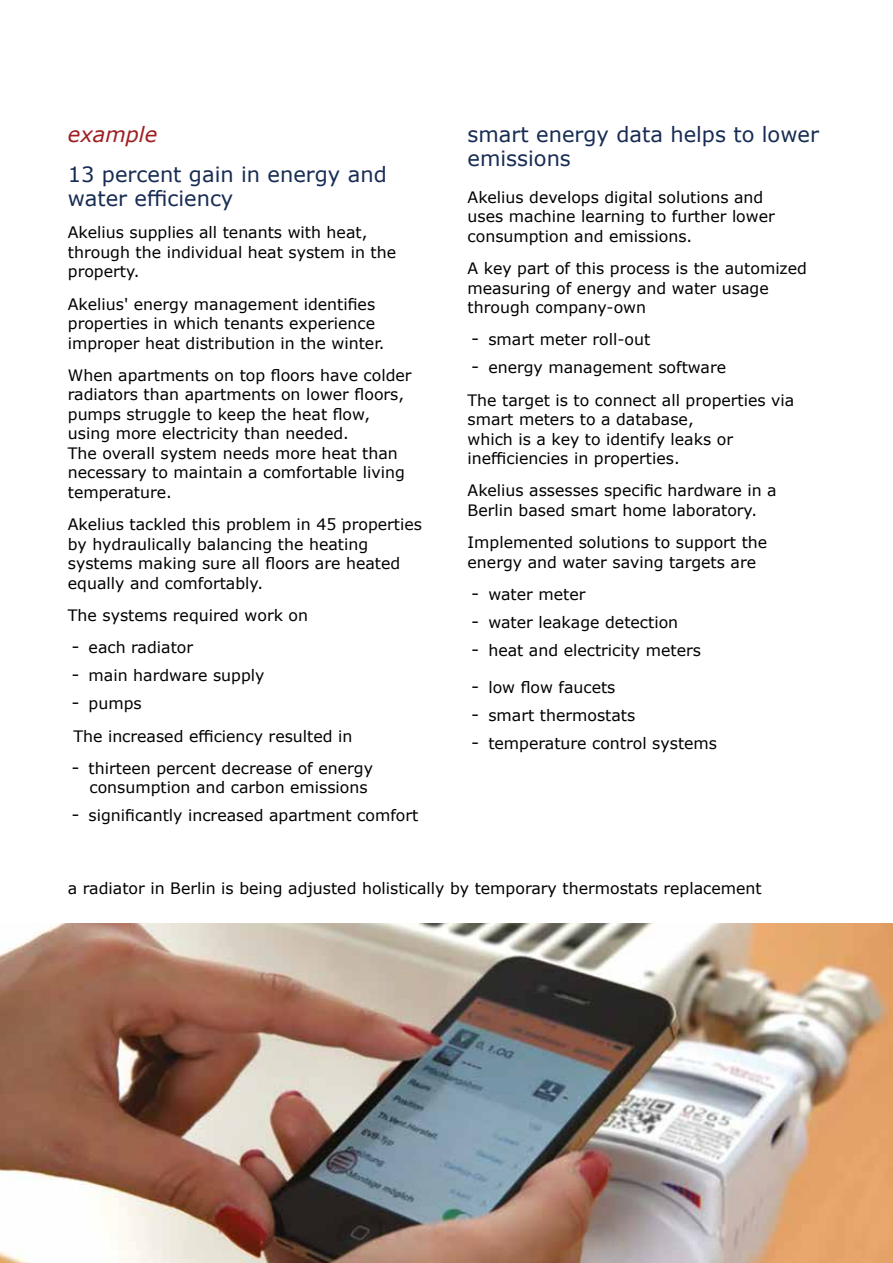
<style>
.page{position:relative;width:893px;height:1263px;background:#fff}
.page>*{position:absolute;margin:0;border:0;box-sizing:border-box;transform-origin:0 0}
.t1{font:21px/24px "Verdana";color:#172b53}
.t2{font:italic 21px "Verdana";color:#9f1d22}
.t3{font:15.75px/19.5px "Verdana";color:#000}
.s1{font-size:18px}
</style>
<div class="page">
<img style="left:0;top:923px;width:893px;height:340px">
<h1 class="t2" style="left:68px;top:120px;width:91px">example</h1>
<h1 class="t1" style="left:68px;top:162px;width:320px">13 percent gain in energy and water efficiency</h1>
<p class="t3" style="left:68px;top:223px;width:330px">Akelius supplies all tenants with heat, through the individual heat system in the property.</p>
<p class="t3" style="left:68px;top:294px;width:318px">Akelius' energy management identifies properties in which tenants experience improper heat distribution in the winter.</p>
<p class="t3" style="left:68px;top:365px;width:345px">When apartments on top floors have colder radiators than apartments on lower floors, pumps struggle to keep the heat flow, using more electricity than needed.<br>The overall system needs more heat than necessary to maintain a comfortable living temperature.</p>
<p class="t3" style="left:68px;top:514px;width:356px">Akelius tackled this problem in 45 properties by hydraulically balancing the heating systems making sure all floors are heated equally and comfortably.</p>
<p class="t3" style="left:68px;top:605px;width:242px">The systems required work on</p>
<p class="t3" style="left:71px;top:638px;width:123px"><span class="s1">-</span> each radiator</p>
<p class="t3" style="left:71px;top:666px;width:195px"><span class="s1">-</span> main hardware supply</p>
<p class="t3" style="left:71px;top:687px;width:283px;line-height:32.2px"><span class="s1">-</span> pumps<br>The increased efficiency resulted in</p>
<p class="t3" style="left:89px;top:758px;width:285px;text-indent:-18px"><span class="s1">-</span> thirteen percent decrease of energy consumption and carbon emissions</p>
<p class="t3" style="left:71px;top:806px;width:348px"><span class="s1">-</span> significantly increased apartment comfort</p>
<h1 class="t1" style="left:468px;top:123px;width:353px">smart energy data helps to lower emissions</h1>
<p class="t3" style="left:468px;top:187px;width:309px">Akelius develops digital solutions and uses machine learning to further lower consumption and emissions.</p>
<p class="t3" style="left:468px;top:258px;width:341px">A key part of this process is the automized measuring of energy and water usage through company-own</p>
<p class="t3" style="left:471px;top:330px;width:181px"><span class="s1">-</span> smart meter roll-out</p>
<p class="t3" style="left:468px;top:351px;width:328px;line-height:32.2px"><span class="s1">-</span> energy management software<br>The target is to connect all properties via</p>
<p class="t3" style="left:468px;top:409px;width:267px">smart meters to a database, which is a key to identify leaks or inefficiencies in properties.</p>
<p class="t3" style="left:468px;top:481px;width:311px">Akelius assesses specific hardware in a<br>Berlin based smart home laboratory.</p>
<p class="t3" style="left:468px;top:533px;width:301px">Implemented solutions to support the energy and water saving targets are</p>
<p class="t3" style="left:471px;top:584px;width:116px"><span class="s1">-</span> water meter</p>
<p class="t3" style="left:471px;top:612px;width:208px"><span class="s1">-</span> water leakage detection</p>
<p class="t3" style="left:471px;top:640px;width:231px"><span class="s1">-</span> heat and electricity meters</p>
<p class="t3" style="left:471px;top:677px;width:146px"><span class="s1">-</span> low flow faucets</p>
<p class="t3" style="left:471px;top:705px;width:166px"><span class="s1">-</span> smart thermostats</p>
<p class="t3" style="left:471px;top:733px;width:247px"><span class="s1">-</span> temperature control systems</p>
<p class="t3" style="left:68px;top:879px;width:695px">a radiator in Berlin is being adjusted holistically by temporary thermostats replacement</p>
</div>
